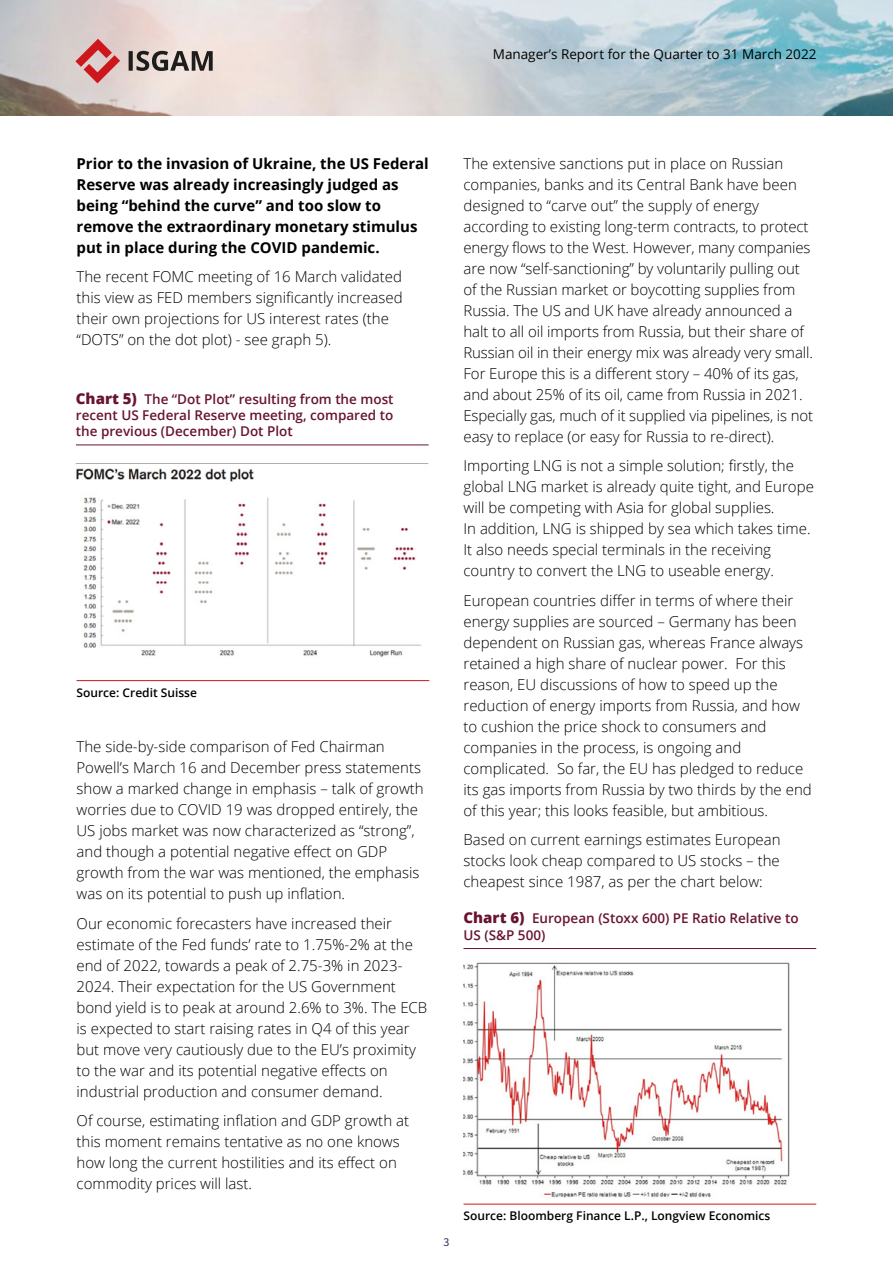
<style>
.page{position:relative;width:893px;height:1263px;background:#fff}
.page>*{position:absolute;margin:0;border:0;box-sizing:border-box;transform-origin:0 0}
.t1{font:300 15px/21px "Open Sans";color:#000}
.t2{font:700 15px/21px "Open Sans";color:#000}
.t3{font:600 13.5px/16.2px "Open Sans";color:#681431;text-align:justify}
.t4{font:13.5px "Open Sans";color:#000}
.t5{font:600 12px "Open Sans";color:#000}
.t6{font:12px "Source Sans Pro";color:#2e295c}
.s1{font-weight:800;font-size:15px}
</style>
<div class="page">
<img style="left:0;top:0;width:893px;height:116px">
<svg style="left:129px;top:51px;width:84px;height:20px;background:#857e79"></svg>
<svg style="left:75px;top:39px;width:45px;height:44px;background:#d68e8f"></svg>
<img style="left:75px;top:463px;width:354px;height:194px">
<img style="left:463px;top:962px;width:327px;height:236px">
<hr style="left:77px;top:680px;width:352px;height:1px;background:#cd171a">
<hr style="left:463px;top:1204px;width:353px;height:1px;background:#cd171a">
<hr style="left:76px;top:445px;width:353px;height:1px;background:#681431">
<hr style="left:463px;top:948px;width:353px;height:1px;background:#681431">
<p class="t4" style="left:493px;top:45px;width:325px">Manager’s Report for the Quarter to 31 March 2022</p>
<p class="t2" style="left:77px;top:152px;width:354px">Prior to the invasion of Ukraine, the US Federal Reserve was already increasingly judged as being “behind the curve” and too slow to remove the extraordinary monetary stimulus put in place during the COVID pandemic.</p>
<p class="t1" style="left:77px;top:266px;width:328px">The recent FOMC meeting of 16 March validated this view as FED members significantly increased their own projections for US interest rates (the “DOTS” on the dot plot) - see graph 5).</p>
<p class="t3" style="left:76px;top:390px;width:319px"><span class="s1">Chart 5)</span> The “Dot Plot” resulting from the most recent US Federal Reserve meeting, compared to the previous (December) Dot Plot</p>
<p class="t5" style="left:77px;top:684px;width:122px">Source: Credit Suisse</p>
<p class="t1" style="left:77px;top:736px;width:349px">The side-by-side comparison of Fed Chairman Powell’s March 16 and December press statements show a marked change in emphasis – talk of growth worries due to COVID 19 was dropped entirely, the US jobs market was now characterized as “strong”, and though a potential negative effect on GDP growth from the war was mentioned, the emphasis was on its potential to push up inflation.</p>
<p class="t1" style="left:77px;top:912px;width:352px">Our economic forecasters have increased their estimate of the Fed funds’ rate to 1.75%-2% at the end of 2022, towards a peak of 2.75-3% in 2023- 2024. Their expectation for the US Government bond yield is to peak at around 2.6% to 3%. The ECB is expected to start raising rates in Q4 of this year but move very cautiously due to the EU’s proximity to the war and its potential negative effects on industrial production and consumer demand.</p>
<p class="t1" style="left:77px;top:1110px;width:334px">Of course, estimating inflation and GDP growth at this moment remains tentative as no one knows how long the current hostilities and its effect on commodity prices will last.</p>
<p class="t1" style="left:463px;top:152px;width:351px">The extensive sanctions put in place on Russian companies, banks and its Central Bank have been designed to “carve out” the supply of energy according to existing long-term contracts, to protect energy flows to the West. However, many companies are now “self-sanctioning” by voluntarily pulling out of the Russian market or boycotting supplies from Russia. The US and UK have already announced a halt to all oil imports from Russia, but their share of Russian oil in their energy mix was already very small.<br>For Europe this is a different story – 40% of its gas, and about 25% of its oil, came from Russia in 2021.<br>Especially gas, much of it supplied via pipelines, is not easy to replace (or easy for Russia to re-direct).</p>
<p class="t1" style="left:463px;top:455px;width:352px">Importing LNG is not a simple solution; firstly, the global LNG market is already quite tight, and Europe will be competing with Asia for global supplies.<br>In addition, LNG is shipped by sea which takes time.<br>It also needs special terminals in the receiving country to convert the LNG to useable energy.</p>
<p class="t1" style="left:463px;top:589px;width:350px">European countries differ in terms of where their energy supplies are sourced – Germany has been dependent on Russian gas, whereas France always retained a high share of nuclear power. For this reason, EU discussions of how to speed up the reduction of energy imports from Russia, and how to cushion the price shock to consumers and companies in the process, is ongoing and complicated. So far, the EU has pledged to reduce its gas imports from Russia by two thirds by the end of this year; this looks feasible, but ambitious.</p>
<p class="t1" style="left:463px;top:829px;width:319px;text-align:justify">Based on current earnings estimates European stocks look cheap compared to US stocks – the cheapest since 1987, as per the chart below:</p>
<p class="t3" style="left:463px;top:910px;width:337px"><span class="s1">Chart 6)</span> European (Stoxx 600) PE Ratio Relative to<br>US (S&amp;P 500)</p>
<p class="t6" style="left:443px;top:1235px;width:7px">3</p>
<p class="t5" style="left:463px;top:1208px;width:308px">Source: Bloomberg Finance L.P., Longview Economics</p>
</div>
